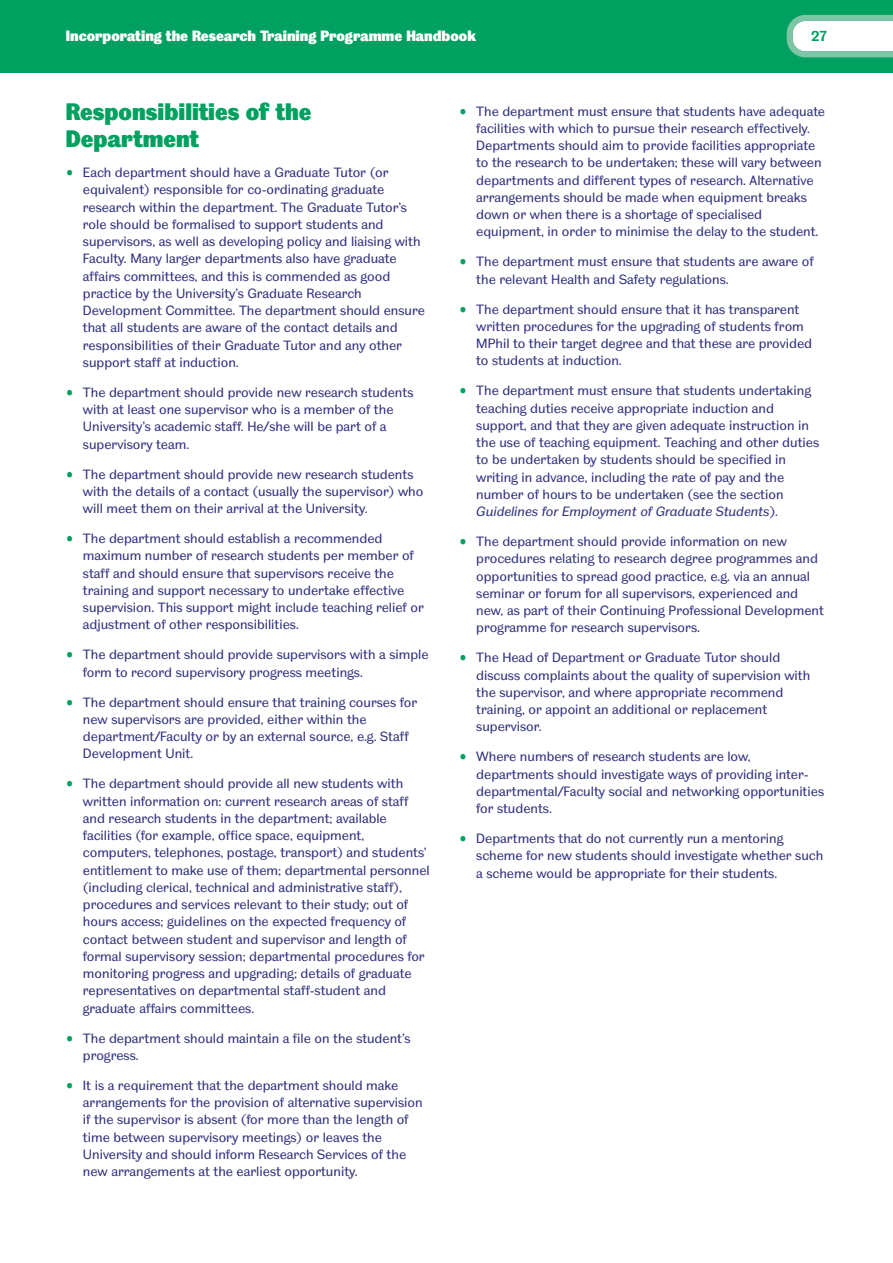
<style>
.page{position:relative;width:893px;height:1263px;background:#fff}
.page>*{position:absolute;margin:0;border:0;box-sizing:border-box;transform-origin:0 0}
.t1{font:24px/27px "TUOS Pro Blake Display";color:#00a160}
.t2{font:15px "TUOS Pro Blake Display";color:#fff}
.t3{font:700 15px "TUOS Blake";color:#00a160}
.t4{font:13.5px/17.2px "TUOS Blake";color:#32327f}
.s1{font-size:18px;color:#00a160}
.s2{font-style:italic}
</style>
<div class="page">
<div style="left:0;top:0;width:893px;height:72px;background:#00a160"></div>
<svg style="left:787px;top:15px;width:106px;height:42px;background:#ceeade"></svg>
<p class="t2" style="left:66px;top:31px;width:412px">Incorporating the Research Training Programme Handbook</p>
<p class="t3" style="left:811px;top:31px;width:18px">27</p>
<h1 class="t1" style="left:66px;top:101px;width:247px">Responsibilities of the<br>Department</h1>
<p class="t4" style="left:83px;top:165px;width:344px;text-indent:-17px"><span class="s1">•</span> Each department should have a Graduate Tutor (or equivalent) responsible for co-ordinating graduate research within the department. The Graduate Tutor’s role should be formalised to support students and supervisors, as well as developing policy and liaising with Faculty. Many larger departments also have graduate affairs committees, and this is commended as good practice by the University’s Graduate Research Development Committee. The department should ensure that all students are aware of the contact details and responsibilities of their Graduate Tutor and any other support staff at induction.</p>
<p class="t4" style="left:83px;top:385px;width:332px;text-indent:-17px"><span class="s1">•</span> The department should provide new research students with at least one supervisor who is a member of the University’s academic staff. He/she will be part of a supervisory team.</p>
<p class="t4" style="left:83px;top:467px;width:342px;text-indent:-17px"><span class="s1">•</span> The department should provide new research students with the details of a contact (usually the supervisor) who will meet them on their arrival at the University.</p>
<p class="t4" style="left:83px;top:531px;width:342px;text-indent:-17px"><span class="s1">•</span> The department should establish a recommended maximum number of research students per member of staff and should ensure that supervisors receive the training and support necessary to undertake effective supervision. This support might include teaching relief or adjustment of other responsibilities.</p>
<p class="t4" style="left:83px;top:647px;width:347px;text-indent:-17px"><span class="s1">•</span> The department should provide supervisors with a simple form to record supervisory progress meetings.</p>
<p class="t4" style="left:83px;top:695px;width:336px;text-indent:-17px"><span class="s1">•</span> The department should ensure that training courses for new supervisors are provided, either within the department/Faculty or by an external source, e.g. Staff Development Unit.</p>
<p class="t4" style="left:83px;top:776px;width:348px;text-indent:-17px"><span class="s1">•</span> The department should provide all new students with written information on: current research areas of staff and research students in the department; available facilities (for example, office space, equipment, computers, telephones, postage, transport) and students’ entitlement to make use of them; departmental personnel (including clerical, technical and administrative staff), procedures and services relevant to their study; out of hours access; guidelines on the expected frequency of contact between student and supervisor and length of formal supervisory session; departmental procedures for monitoring progress and upgrading; details of graduate representatives on departmental staff-student and graduate affairs committees.</p>
<p class="t4" style="left:83px;top:1031px;width:329px;text-indent:-17px"><span class="s1">•</span> The department should maintain a file on the student’s progress.</p>
<p class="t4" style="left:83px;top:1078px;width:341px;text-indent:-17px"><span class="s1">•</span> It is a requirement that the department should make arrangements for the provision of alternative supervision if the supervisor is absent (for more than the length of time between supervisory meetings) or leaves the University and should inform Research Services of the new arrangements at the earliest opportunity.</p>
<p class="t4" style="left:476px;top:104px;width:350px;text-indent:-17px"><span class="s1">•</span> The department must ensure that students have adequate facilities with which to pursue their research effectively.<br>Departments should aim to provide facilities appropriate to the research to be undertaken; these will vary between departments and different types of research. Alternative arrangements should be made when equipment breaks down or when there is a shortage of specialised equipment, in order to minimise the delay to the student.</p>
<p class="t4" style="left:476px;top:254px;width:339px;text-indent:-17px"><span class="s1">•</span> The department must ensure that students are aware of the relevant Health and Safety regulations.</p>
<p class="t4" style="left:476px;top:302px;width:337px;text-indent:-17px"><span class="s1">•</span> The department should ensure that it has transparent written procedures for the upgrading of students from MPhil to their target degree and that these are provided to students at induction.</p>
<p class="t4" style="left:476px;top:383px;width:344px;text-indent:-17px"><span class="s1">•</span> The department must ensure that students undertaking teaching duties receive appropriate induction and support, and that they are given adequate instruction in the use of teaching equipment. Teaching and other duties to be undertaken by students should be specified in writing in advance, including the rate of pay and the number of hours to be undertaken (see the section <span class="s2">Guidelines for Employment of Graduate Students</span>).</p>
<p class="t4" style="left:476px;top:534px;width:349px;text-indent:-17px"><span class="s1">•</span> The department should provide information on new procedures relating to research degree programmes and opportunities to spread good practice, e.g. via an annual seminar or forum for all supervisors, experienced and new, as part of their Continuing Professional Development programme for research supervisors.</p>
<p class="t4" style="left:476px;top:650px;width:336px;text-indent:-17px"><span class="s1">•</span> The Head of Department or Graduate Tutor should discuss complaints about the quality of supervision with the supervisor, and where appropriate recommend training, or appoint an additional or replacement supervisor.</p>
<p class="t4" style="left:476px;top:749px;width:349px;text-indent:-17px"><span class="s1">•</span> Where numbers of research students are low, departments should investigate ways of providing inter&shy;departmental/Faculty social and networking opportunities for students.</p>
<p class="t4" style="left:476px;top:831px;width:348px;text-indent:-17px"><span class="s1">•</span> Departments that do not currently run a mentoring scheme for new students should investigate whether such a scheme would be appropriate for their students.</p>
</div>
